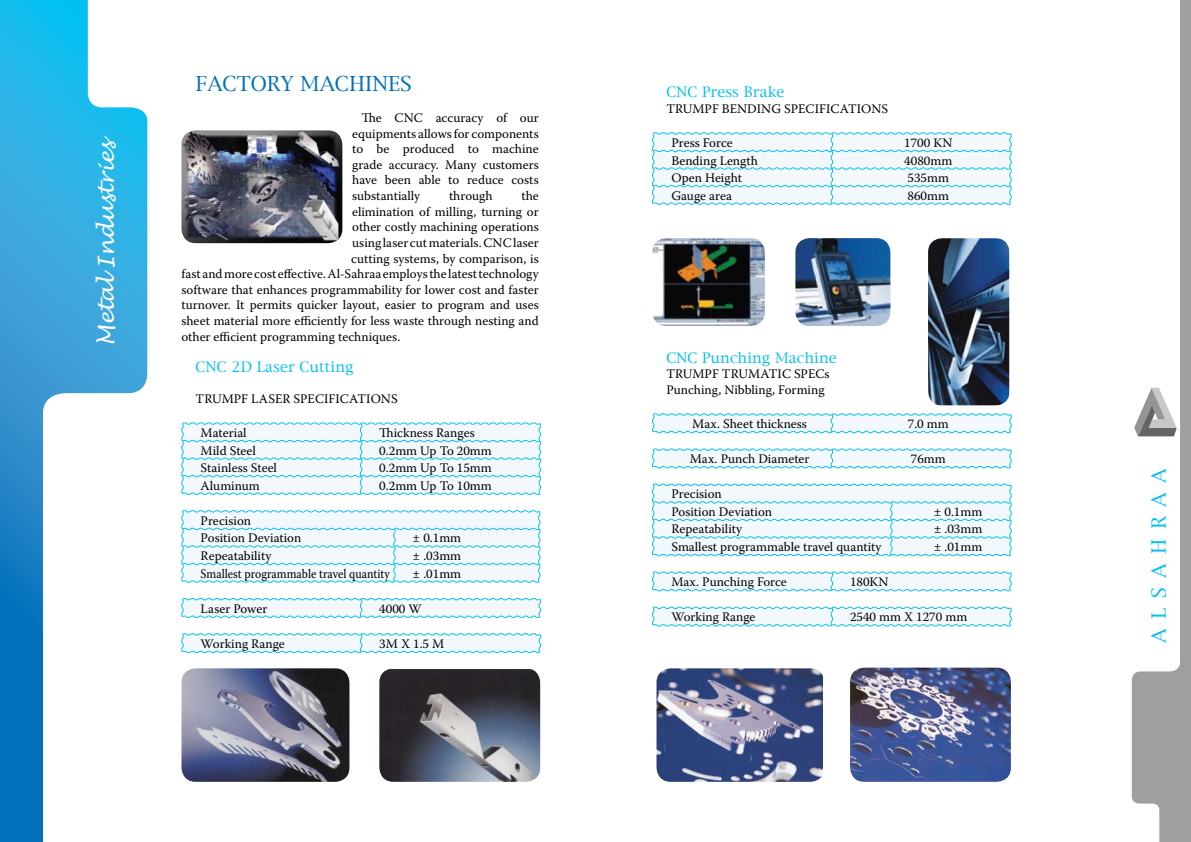
<style>
.page{position:relative;width:1191px;height:842px;background:#fff}
.page>*{position:absolute;margin:0;border:0;box-sizing:border-box;transform-origin:0 0}
.t1{font:italic 22px "Lucida Handwriting";color:#fff}
.t2{font:20px "New York";color:#0071bc}
.t3{font:19px "New York";letter-spacing:.5em;color:#00c0f3}
.t4{font:14px "New York";color:#00c0f3}
.t5{font:13px/15.6px "Warnock Pro";color:#000}
.t6{font:13px "Warnock Pro";color:#000;scale:.9 1}
</style>
<div class="page">
<svg style="left:0;top:0;width:147px;height:842px"></svg>
<svg style="left:1131px;top:0;width:60px;height:842px"></svg>
<svg style="left:1134px;top:388px;width:42px;height:48px"></svg>
<svg style="left:181px;top:422px;width:360px;height:73px"></svg>
<svg style="left:181px;top:510px;width:360px;height:73px"></svg>
<svg style="left:181px;top:598px;width:360px;height:20px"></svg>
<svg style="left:181px;top:633px;width:360px;height:21px"></svg>
<svg style="left:652px;top:132px;width:360px;height:73px"></svg>
<svg style="left:652px;top:413px;width:360px;height:21px"></svg>
<svg style="left:652px;top:448px;width:360px;height:21px"></svg>
<svg style="left:652px;top:483px;width:360px;height:74px"></svg>
<svg style="left:652px;top:571px;width:360px;height:21px"></svg>
<svg style="left:652px;top:606px;width:360px;height:21px"></svg>
<img style="left:181px;top:130px;width:161px;height:113px;border-radius:14px">
<img style="left:379px;top:669px;width:161px;height:113px;border-radius:14px">
<img style="left:652px;top:238px;width:113px;height:88px;border-radius:14px">
<img style="left:928px;top:238px;width:81px;height:168px;border-radius:14px">
<img style="left:795px;top:238px;width:95px;height:88px;border-radius:14px">
<img style="left:850px;top:668px;width:161px;height:114px;border-radius:14px">
<img style="left:656px;top:668px;width:166px;height:114px">
<img style="left:181px;top:668px;width:168px;height:114px;border-radius:14px">
<h1 class="t1" style="left:93px;top:346px;width:212px;rotate:-90deg">M etal I ndustries</h1>
<h2 class="t2" style="left:196px;top:71px;width:218px">FACTORY MACHINES</h2>
<p class="t5" style="left:352px;top:110px;width:188px;text-align:justify;text-indent:9px">The CNC accuracy of our equipments allows for components to be produced to machine grade accuracy. Many customers have been able to reduce costs substantially</p>
<p class="t5" style="left:449px;top:188px;width:45px">through</p>
<p class="t5" style="left:521px;top:188px;width:19px">the</p>
<p class="t5" style="left:352px;top:203px;width:188px">elimination of milling, turning or</p>
<p class="t5" style="left:352px;top:219px;width:188px">other costly machining operations</p>
<p class="t5" style="left:352px;top:235px;width:188px">using laser cut materials. CNC laser</p>
<p class="t5" style="left:351px;top:250px;width:189px">cutting systems, by comparison, is</p>
<p class="t5" style="left:181px;top:266px;width:359px">fast and more cost effective. Al-Sahraa employs the latest technology</p>
<p class="t5" style="left:181px;top:281px;width:359px">software that enhances programmability for lower cost and faster</p>
<p class="t5" style="left:181px;top:297px;width:359px">turnover. It permits quicker layout, easier to program and uses</p>
<p class="t5" style="left:181px;top:313px;width:359px">sheet material more efficiently for less waste through nesting and</p>
<p class="t5" style="left:181px;top:328px;width:220px">other efficient programming techniques.</p>
<p class="t4" style="left:196px;top:358px;width:159px">CNC 2D Laser Cutting</p>
<p class="t5" style="left:196px;top:391px;width:203px">TRUMPF LASER SPECIFICATIONS</p>
<p class="t5" style="left:201px;top:425px;width:48px">Material</p>
<p class="t5" style="left:379px;top:425px;width:97px">Thickness Ranges</p>
<p class="t5" style="left:201px;top:442px;width:57px">Mild Steel</p>
<p class="t5" style="left:379px;top:442px;width:114px">0.2mm Up To 20mm</p>
<p class="t5" style="left:201px;top:460px;width:78px">Stainless Steel</p>
<p class="t5" style="left:379px;top:460px;width:114px">0.2mm Up To 15mm</p>
<p class="t5" style="left:201px;top:477px;width:61px">Aluminum</p>
<p class="t5" style="left:379px;top:477px;width:114px">0.2mm Up To 10mm</p>
<p class="t5" style="left:201px;top:512px;width:102px;line-height:17.6px">Precision<br>Position Deviation</p>
<p class="t5" style="left:412px;top:530px;width:50px">± 0.1mm</p>
<p class="t5" style="left:201px;top:548px;width:72px">Repeatability</p>
<p class="t5" style="left:412px;top:548px;width:50px">± .03mm</p>
<p class="t6" style="left:201px;top:565px;width:212px">Smallest programmable travel quantity</p>
<p class="t5" style="left:412px;top:565px;width:50px">± .01mm</p>
<p class="t5" style="left:201px;top:600px;width:68px">Laser Power</p>
<p class="t5" style="left:379px;top:600px;width:44px">4000 W</p>
<p class="t5" style="left:201px;top:636px;width:86px">Working Range</p>
<p class="t5" style="left:379px;top:636px;width:67px">3M X 1.5 M</p>
<p class="t4" style="left:666px;top:84px;width:120px">CNC Press Brake</p>
<p class="t5" style="left:666px;top:101px;width:223px">TRUMPF BENDING SPECIFICATIONS</p>
<p class="t5" style="left:671px;top:135px;width:63px">Press Force</p>
<p class="t5" style="left:904px;top:135px;width:50px">1700 KN</p>
<p class="t5" style="left:671px;top:152px;width:88px">Bending Length</p>
<p class="t5" style="left:904px;top:152px;width:49px">4080mm</p>
<p class="t5" style="left:671px;top:170px;width:72px">Open Height</p>
<p class="t5" style="left:907px;top:170px;width:43px">535mm</p>
<p class="t5" style="left:671px;top:187px;width:62px">Gauge area</p>
<p class="t5" style="left:907px;top:187px;width:43px">860mm</p>
<p class="t4" style="left:666px;top:349px;width:172px">CNC Punching Machine</p>
<p class="t5" style="left:666px;top:366px;width:164px">TRUMPF TRUMATIC SPECs<br>Punching, Nibbling, Forming</p>
<p class="t5" style="left:692px;top:416px;width:116px">Max. Sheet thickness</p>
<p class="t5" style="left:907px;top:416px;width:42px">7.0 mm</p>
<p class="t5" style="left:690px;top:451px;width:121px">Max. Punch Diameter</p>
<p class="t5" style="left:910px;top:451px;width:36px">76mm</p>
<p class="t5" style="left:671px;top:485px;width:102px;line-height:17.6px">Precision<br>Position Deviation</p>
<p class="t5" style="left:933px;top:504px;width:50px">± 0.1mm</p>
<p class="t5" style="left:671px;top:521px;width:72px">Repeatability</p>
<p class="t5" style="left:933px;top:521px;width:50px">± .03mm</p>
<p class="t5" style="left:671px;top:539px;width:212px">Smallest programmable travel quantity</p>
<p class="t5" style="left:933px;top:539px;width:50px">± .01mm</p>
<p class="t5" style="left:671px;top:574px;width:117px">Max. Punching Force</p>
<p class="t5" style="left:850px;top:574px;width:40px">180KN</p>
<p class="t5" style="left:671px;top:609px;width:86px">Working Range</p>
<p class="t5" style="left:850px;top:609px;width:119px">2540 mm X 1270 mm</p>
<h3 class="t3" style="left:1147px;top:643px;width:176px;rotate:-90deg">ALSAHRAA</h3>
</div>
